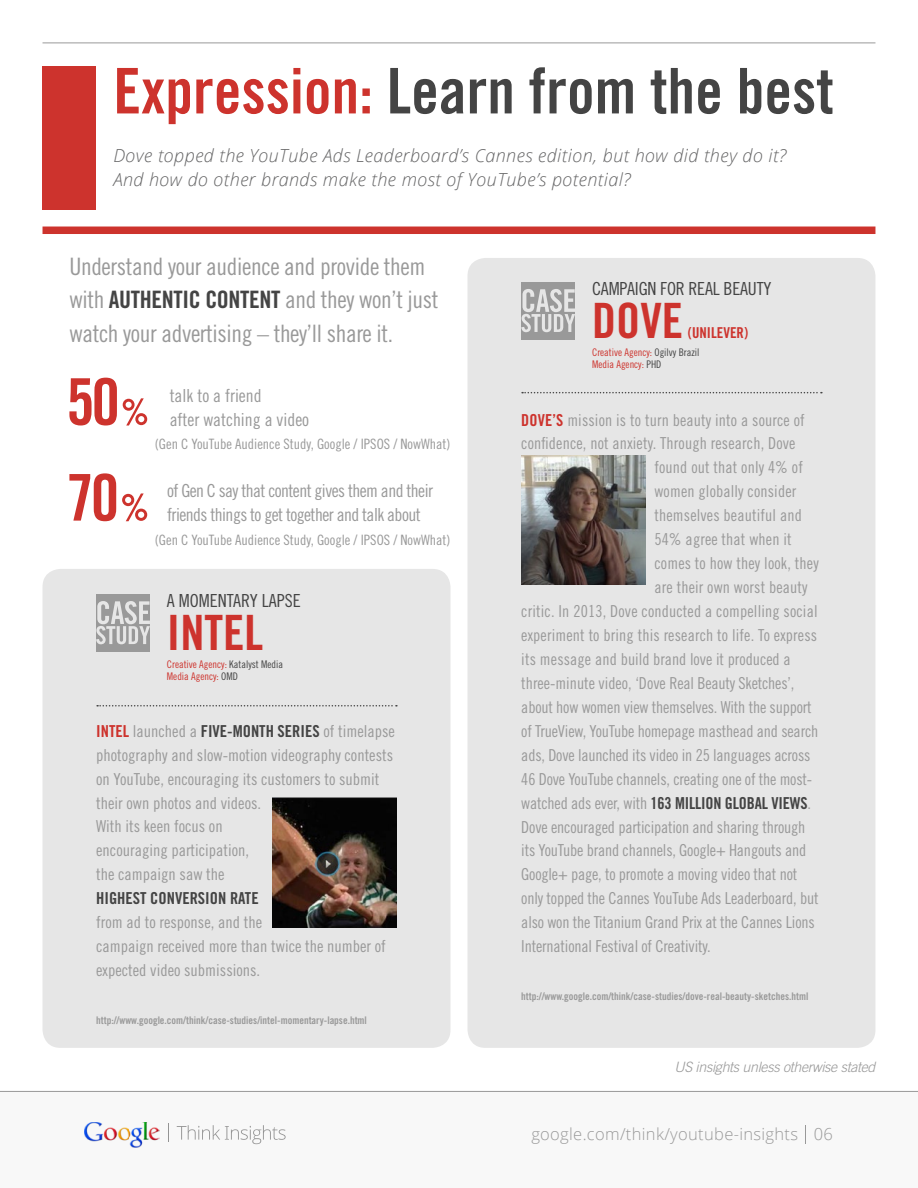
<style>
.page{position:relative;width:918px;height:1188px;background:#fff}
.page>*{position:absolute;margin:0;border:0;box-sizing:border-box;transform-origin:0 0}
.t1{font:63px "Trade Gothic LT Std Bd Cn 20";color:#444}
.t2{font:48.75px "Trade Gothic LT Std Bd Cn 20";color:#cd332d}
.t3{font:24px/33.2px "Trade Gothic LT Std Cn 18";letter-spacing:-.015em;color:#999}
.t4{font:24px "Trade Gothic LT Std Bd Cn 20";color:#444}
.t5{font:italic 300 18px/24px "Open Sans";letter-spacing:.025em;color:#666667}
.t6{font:18px/24px "Trade Gothic LT Std Cn 18";letter-spacing:-.03em;color:#999}
.t7{font:18px "Trade Gothic LT Std Cn 18";letter-spacing:-.01em;color:#444}
.t8{font:18px/24px "Trade Gothic LT Std Cn 18";color:#999}
.t9{font:16.5px/24px "Trade Gothic LT Std Cn 18";color:#999}
.t10{font:16.5px "Trade Gothic LT Std Bd Cn 20";letter-spacing:-.01em;color:#444}
.t11{font:300 16.5px "Open Sans";letter-spacing:.02em;color:#999}
.t12{font:16.5px "Trade Gothic LT Std Bd Cn 20";color:#cd332d}
.t13{font:15px "Trade Gothic LT Std Bd Cn 20";color:#cd332d}
.t14{font:14.25px "Trade Gothic LT Std Cn 18";color:#999}
.t15{font:italic 300 14.25px "Trade Gothic LT Std";letter-spacing:-.02em;color:#999}
.t16{font:10.5px "Trade Gothic LT Std Bd Cn 20";color:#999}
.t17{font:10.5px/12px "Trade Gothic LT Std Cn 18";color:#cd332d}
.s1{color:#cd332d}
.s2{font-family:"Trade Gothic LT Std Cn 18";color:#999}
.s3{color:#444}
.s4{font-family:"Trade Gothic LT Std Bd Cn 20";color:#444}
.s5{font-family:"Trade Gothic LT Std Bd Cn 20";color:#cd332d}
</style>
<div class="page">
<hr style="left:43px;top:43px;width:832px;height:1px;background:#999">
<div style="left:0;top:1091px;width:918px;height:97px;background:#f8f8f8"></div>
<hr style="left:0;top:1091px;width:918px;height:1px;background:#999">
<img style="left:85px;top:1122px;width:75px;height:26px">
<svg style="left:177px;top:1125px;width:109px;height:19px"></svg>
<svg style="left:168px;top:1123px;width:1px;height:19px"></svg>
<div style="left:43px;top:569px;width:407px;height:479px;background:#e6e6e6;border-radius:18px"></div>
<div style="left:468px;top:258px;width:407px;height:790px;background:#e6e6e6;border-radius:18px"></div>
<div style="left:43px;top:66px;width:53px;height:144px;background:#cd332d"></div>
<img style="left:272px;top:798px;width:125px;height:129px">
<div style="left:96px;top:594px;width:54px;height:57px;background:#999"></div>
<svg style="left:96px;top:601px;width:54px;height:43px"></svg>
<img style="left:521px;top:455px;width:125px;height:129px">
<svg style="left:522px;top:392px;width:300px;height:1px"></svg>
<svg style="left:97px;top:705px;width:300px;height:2px"></svg>
<div style="left:43px;top:227px;width:832px;height:7px;background:#cd332d"></div>
<div style="left:521px;top:282px;width:54px;height:57px;background:#999"></div>
<svg style="left:521px;top:289px;width:54px;height:43px"></svg>
<svg style="left:122px;top:493px;width:25px;height:28px"></svg>
<svg style="left:69px;top:473px;width:47px;height:48px"></svg>
<svg style="left:123px;top:398px;width:24px;height:28px"></svg>
<svg style="left:69px;top:378px;width:48px;height:48px"></svg>
<h1 class="t1" style="left:113px;top:53px;width:722px"><span class="s1">Expression:</span> Learn from the best</h1>
<p class="t5" style="left:113px;top:143px;width:674px">Dove topped the YouTube Ads Leaderboard’s Cannes edition, but how did they do it?<br>And how do other brands make the most of YouTube’s potential?</p>
<h3 class="t3" style="left:69px;top:250px;width:358px">Understand your audience and provide them</h3>
<h3 class="t4" style="left:69px;top:285px;width:61px"><span class="s2">with</span> authenti</h3>
<h3 class="t4" style="left:189px;top:285px;width:40px">c content</h3>
<h3 class="t3" style="left:69px;top:283px;width:371px;text-indent:216px">and they won’t just watch your advertising – they’ll share it.</h3>
<p class="t8" style="left:170px;top:383px;width:141px">talk to a friend<br>after watching a video</p>
<p class="t14" style="left:155px;top:436px;width:213px">(Gen C YouTube Audience Study, Google / IPSOS</p>
<p class="t14" style="left:393px;top:436px;width:59px">/ NowWhat)</p>
<p class="t6" style="left:167px;top:479px;width:267px">of Gen C say that content gives them and their friends things to get together and talk about</p>
<p class="t14" style="left:155px;top:532px;width:213px">(Gen C YouTube Audience Study, Google / IPSOS</p>
<p class="t14" style="left:393px;top:532px;width:59px">/ NowWhat)</p>
<p class="t7" style="left:167px;top:590px;width:135px">A Momentary Lapse</p>
<h2 class="t2" style="left:167px;top:604px;width:98px">Intel</h2>
<p class="t17" style="left:167px;top:658px;width:118px">Creative Agency: <span class="s3">Katalyst Media<br></span>Media Agency: <span class="s3">OMD</span></p>
<p class="t9" style="left:96px;top:719px;width:300px;text-indent:181px"><span class="s4">series</span> of timelapse photography and slow-motion videography contests on YouTube, encouraging its customers to submit their own photos and videos.<br>With its keen focus on<br>encouraging participation,<br>the campaign saw the</p>
<p class="t10" style="left:96px;top:888px;width:9px">highest</p>
<p class="t10" style="left:150px;top:888px;width:17px">conve</p>
<p class="t10" style="left:190px;top:888px;width:16px">rsion</p>
<p class="t10" style="left:230px;top:888px;width:23px">rate</p>
<p class="t9" style="left:96px;top:910px;width:291px">from ad to response, and the<br>campaign received more than twice the number of expected video submissions.</p>
<p class="t16" style="left:96px;top:1014px;width:272px">http://www.google.com/think/case-studies/intel-momentary-lapse.html</p>
<p class="t10" style="left:96px;top:721px;width:155px"><span class="s1">Intel</span> <span class="s2">launched a</span> five-month</p>
<p class="t7" style="left:592px;top:278px;width:173px">campaign for real beauty</p>
<h2 class="t2" style="left:592px;top:291px;width:46px">dove</h2>
<p class="t13" style="left:688px;top:324px;width:62px">(uni lever)</p>
<p class="t17" style="left:592px;top:346px;width:109px">Creative Agency: <span class="s3">Ogilvy Brazil<br></span>Media Agency: <span class="s3">PHD</span></p>
<p class="t12" style="left:521px;top:410px;width:9px">Dove</p>
<p class="t9" style="left:553px;top:407px;width:254px"><span class="s5">’s</span> mission is to turn beauty into a source of</p>
<p class="t9" style="left:521px;top:431px;width:276px">confidence, not anxiety. Through research, Dove</p>
<p class="t9" style="left:654px;top:455px;width:150px">found out that only 4% of</p>
<p class="t9" style="left:654px;top:479px;width:143px">women globally consider</p>
<p class="t9" style="left:654px;top:503px;width:149px">themselves beautiful and</p>
<p class="t9" style="left:654px;top:527px;width:139px">54% agree that when it</p>
<p class="t9" style="left:654px;top:551px;width:166px">comes to how they look, they</p>
<p class="t9" style="left:654px;top:575px;width:155px">are their own worst beauty</p>
<p class="t9" style="left:521px;top:599px;width:298px">critic. In 2013, Dove conducted a compelling social</p>
<p class="t9" style="left:521px;top:623px;width:297px">experiment to bring this research to life. To express</p>
<p class="t9" style="left:521px;top:647px;width:271px">its message and build brand love it produced a</p>
<p class="t9" style="left:521px;top:671px;width:275px">three-minute video, ‘Dove Real Beauty Sketches’,</p>
<p class="t9" style="left:521px;top:695px;width:292px">about how women view themselves. With the support</p>
<p class="t9" style="left:521px;top:719px;width:298px">of TrueView, YouTube homepage masthead and search</p>
<p class="t9" style="left:521px;top:743px;width:291px">ads, Dove launched its video in 25 languages across</p>
<p class="t9" style="left:521px;top:767px;width:292px">46 Dove YouTube channels, creating one of the most-</p>
<p class="t10" style="left:521px;top:793px;width:291px"><span class="s2">watched ads ever, with</span> 163 million global views<span class="s2">.</span></p>
<p class="t9" style="left:521px;top:814px;width:299px">Dove encouraged participation and sharing through its YouTube brand channels, Google+ Hangouts and Google+ page, to promote a moving video that not only topped the Cannes YouTube Ads Leaderboard, but also won the Titanium Grand Prix at the Cannes Lions International Festival of Creativity.</p>
<p class="t16" style="left:521px;top:990px;width:289px">http://www.google.com/think/case-studies/dove-real-beauty-sketches.html</p>
<p class="t15" style="left:674px;top:1058px;width:203px">US insights unless otherwise stated</p>
<p class="t11" style="left:531px;top:1123px;width:303px">google.com/think/youtube-insights 06</p>
</div>
